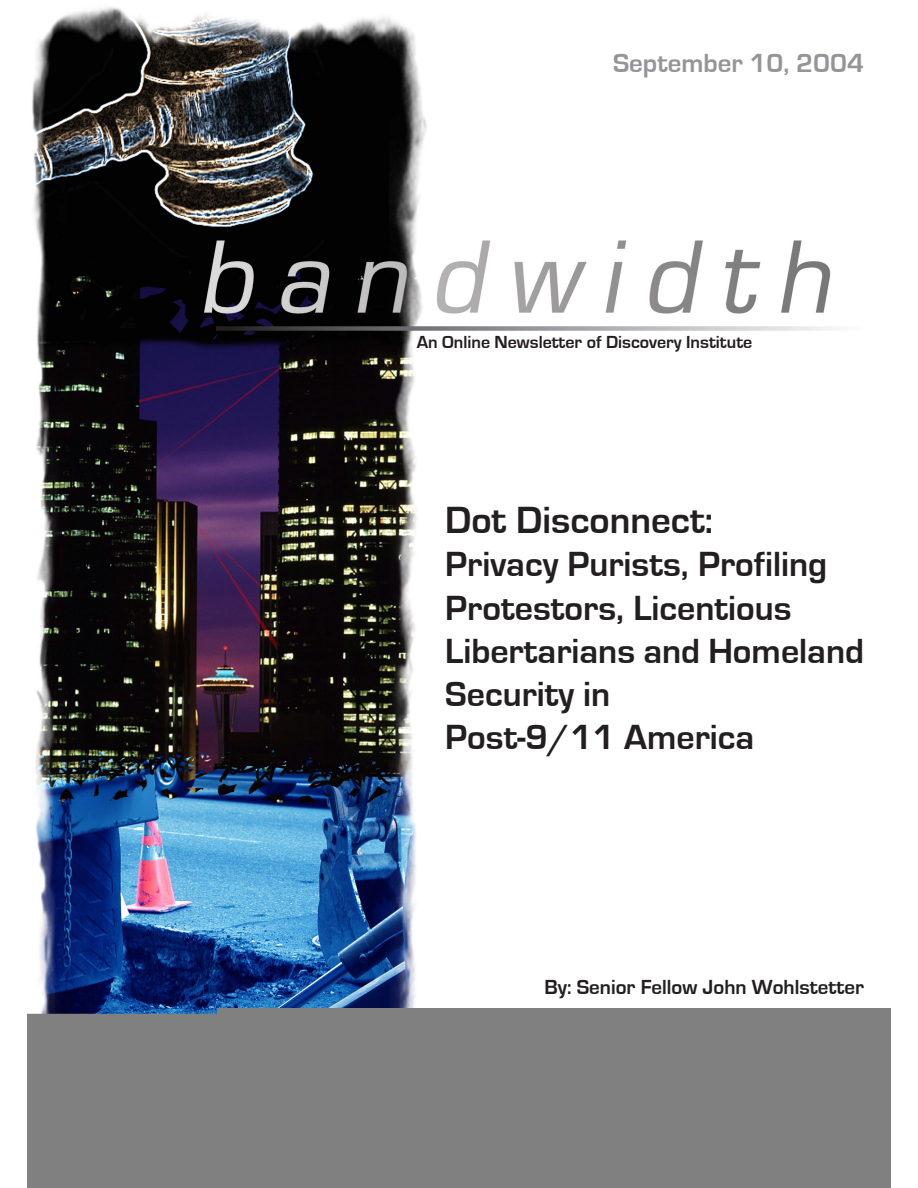
<style>
.page{position:relative;width:918px;height:1188px;background:#fff}
.page>*{position:absolute;margin:0;border:0;box-sizing:border-box;transform-origin:0 0}
.t1{font:700 39px "Eurostile";color:#231f20}
.t2{font:700 36px/43.2px "Eurostile";color:#231f20}
.t3{font:700 27px "Eurostile";color:#939598}
.t4{font:700 21px "Eurostile";color:#231f20}
.t5{font:700 18px "Eurostile";color:#231f20}
</style>
<div class="page">
<img style="left:27px;top:7px;width:864px;height:1181px">
<svg style="left:216px;top:326px;width:648px;height:5px;background:#98989a"></svg>
<p class="t3" style="left:613px;top:48px;width:252px">September 10, 2004</p>
<p class="t5" style="left:417px;top:332px;width:337px">An Online Newsletter of Discovery Institute</p>
<p class="t1" style="left:445px;top:499px;width:269px">Dot Disconnect:</p>
<p class="t2" style="left:445px;top:544px;width:420px">Privacy Purists, Profiling<br>Protestors, Licentious<br>Libertarians and Homeland<br>Security in<br>Post-9/11 America</p>
<p class="t4" style="left:545px;top:976px;width:321px">By: Senior Fellow John Wohlstetter</p>
</div>
